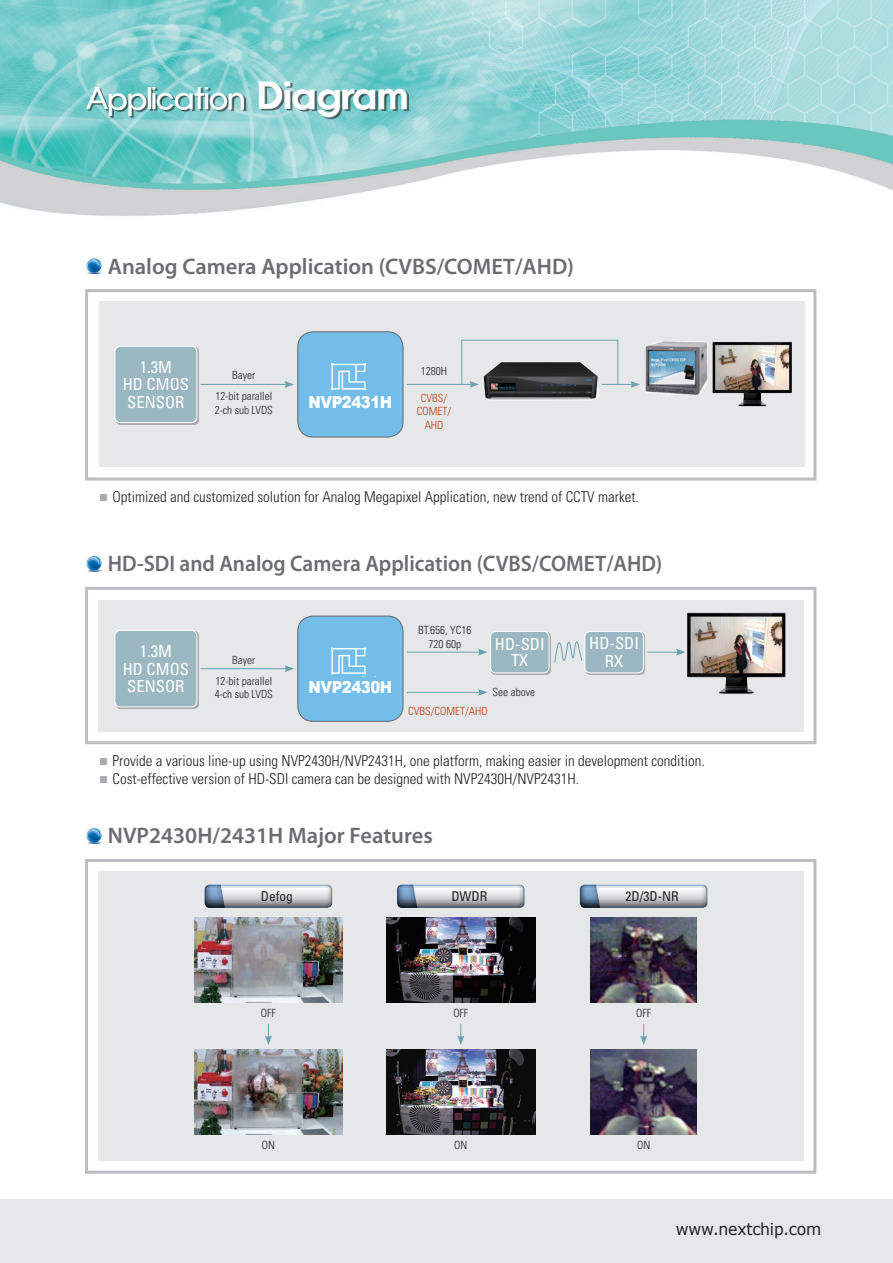
<style>
.page{position:relative;width:893px;height:1263px;background:#fff}
.page>*{position:absolute;margin:0;border:0;box-sizing:border-box;transform-origin:0 0}
.t1{font:30px "YDV Yhead L";color:#fff}
.t2{font:600 22.5px "Myriad Pro";color:#6c6d70}
.t3{font:600 22.5px "Myriad Pro";color:#6c6d70;scale:.95 1}
.t4{font:condensed 16.65px/17.5px "Univers";color:#fff;text-align:center}
.t5{font:16.5px "Verdana";letter-spacing:-.015em;color:#231f20;scale:.95 1}
.t6{font:900 16.5px "Arial";letter-spacing:-.03em;color:#fff;scale:.9 1}
.t7{font:300 condensed 15px "Univers";color:#231f20}
.t8{font:condensed 13.5px "Univers";color:#231f20}
.t9{font:300 condensed 11.25px/21.1px "Univers";color:#231f20;text-align:center}
.t10{font:300 condensed 11.25px/13.5px "Univers";color:#b34013;text-align:center}
.s1{font-family:"YDV Yhead B";font-size:37.5px}
.s2{font-family:"Arial";font-weight:400;font-stretch:normal;color:#a8a9ad}
</style>
<div class="page">
<img style="left:0;top:0;width:893px;height:216px">
<div style="left:88px;top:83px;width:321px;height:36px;background:#231f20;opacity:.6"></div>
<div style="left:0;top:1199px;width:893px;height:64px;background:#e6e7e9"></div>
<svg style="left:86px;top:259px;width:16px;height:15px"></svg>
<svg style="left:86px;top:828px;width:16px;height:16px"></svg>
<div style="left:85px;top:859px;width:731px;height:315px;background:#fff;border:3px solid #bcbdc0"></div>
<div style="left:98px;top:872px;width:706px;height:289px;background:#e6e7e9"></div>
<img style="left:194px;top:917px;width:149px;height:85px">
<img style="left:194px;top:1049px;width:149px;height:85px">
<svg style="left:265px;top:1024px;width:7px;height:21px"></svg>
<div style="left:203px;top:882px;width:129px;height:27px;background:#231f20;opacity:.75"></div>
<div style="left:203px;top:883px;width:23px;height:26px;background:#231f20;opacity:.75"></div>
<img style="left:386px;top:917px;width:149px;height:85px">
<img style="left:386px;top:1049px;width:149px;height:85px">
<svg style="left:457px;top:1024px;width:7px;height:21px"></svg>
<div style="left:396px;top:882px;width:129px;height:27px;background:#231f20;opacity:.75"></div>
<div style="left:396px;top:883px;width:23px;height:26px;background:#231f20;opacity:.75"></div>
<img style="left:590px;top:917px;width:107px;height:85px">
<img style="left:590px;top:1049px;width:107px;height:85px">
<svg style="left:640px;top:1024px;width:7px;height:21px"></svg>
<div style="left:579px;top:882px;width:129px;height:27px;background:#231f20;opacity:.75"></div>
<div style="left:579px;top:883px;width:23px;height:26px;background:#231f20;opacity:.75"></div>
<div style="left:85px;top:289px;width:731px;height:191px;background:#fff;border:3px solid #bcbdc0"></div>
<div style="left:99px;top:301px;width:705px;height:166px;background:#e6e7e9"></div>
<svg style="left:86px;top:556px;width:17px;height:16px"></svg>
<div style="left:85px;top:587px;width:731px;height:157px;background:#fff;border:3px solid #bcbdc0"></div>
<div style="left:98px;top:600px;width:706px;height:131px;background:#e6e7e9"></div>
<hr style="left:407px;top:652px;width:73px;height:1px;background:#6ba0b1">
<svg style="left:478px;top:649px;width:10px;height:6px"></svg>
<hr style="left:407px;top:692px;width:73px;height:1px;background:#6ba0b1">
<svg style="left:478px;top:689px;width:10px;height:7px"></svg>
<hr style="left:647px;top:652px;width:31px;height:1px;background:#6ba0b1">
<svg style="left:676px;top:649px;width:8px;height:6px"></svg>
<hr style="left:200px;top:668px;width:87px;height:1px;background:#6ba0b1">
<svg style="left:285px;top:665px;width:9px;height:7px"></svg>
<div style="left:116px;top:631px;width:83px;height:78px;background:#231f20;opacity:.3"></div>
<div style="left:115px;top:630px;width:82px;height:77px;background:#9ab7c2;border-radius:6px"></div>
<div style="left:114px;top:630px;width:83px;height:77px;border:1px solid #fff;border-radius:6px"></div>
<svg style="left:554px;top:641px;width:29px;height:22px"></svg>
<div style="left:491px;top:632px;width:60px;height:43px;background:#231f20;opacity:.3"></div>
<div style="left:490px;top:631px;width:59px;height:42px;background:#9ab7c2;border-radius:6px"></div>
<div style="left:490px;top:631px;width:59px;height:42px;border:1px solid #fff;border-radius:6px"></div>
<div style="left:586px;top:632px;width:59px;height:43px;background:#231f20;opacity:.3"></div>
<div style="left:585px;top:631px;width:58px;height:42px;background:#9ab7c2;border-radius:6px"></div>
<div style="left:584px;top:631px;width:60px;height:42px;border:1px solid #fff;border-radius:6px"></div>
<img style="left:684px;top:612px;width:102px;height:82px">
<div style="left:298px;top:616px;width:105px;height:105px;background:#73bde9;border-radius:15px"></div>
<div style="left:297px;top:615px;width:107px;height:107px;border:1px solid #6c6d70;border-radius:15px"></div>
<svg style="left:331px;top:647px;width:35px;height:28px"></svg>
<hr style="left:407px;top:384px;width:65px;height:1px;background:#6ba0b1">
<svg style="left:470px;top:381px;width:7px;height:7px"></svg>
<hr style="left:200px;top:384px;width:87px;height:1px;background:#6ba0b1">
<svg style="left:285px;top:381px;width:9px;height:7px"></svg>
<div style="left:116px;top:347px;width:83px;height:77px;background:#231f20;opacity:.3"></div>
<div style="left:115px;top:346px;width:82px;height:77px;background:#9ab7c2;border-radius:6px"></div>
<div style="left:114px;top:346px;width:83px;height:77px;border:1px solid #fff;border-radius:6px"></div>
<img style="left:712px;top:341px;width:80px;height:66px">
<img style="left:483px;top:362px;width:116px;height:38px">
<img style="left:645px;top:341px;width:63px;height:53px">
<div style="left:298px;top:332px;width:105px;height:105px;background:#73bde9;border-radius:15px"></div>
<div style="left:297px;top:331px;width:107px;height:107px;border:1px solid #6c6d70;border-radius:15px"></div>
<svg style="left:331px;top:363px;width:35px;height:27px"></svg>
<hr style="left:602px;top:384px;width:31px;height:1px;background:#6ba0b1">
<svg style="left:630px;top:381px;width:10px;height:7px"></svg>
<div style="left:461px;top:340px;width:157px;height:45px;border:1px solid #6ba0b1"></div>
<h1 class="t1" style="left:85px;top:85px;width:325px">Application <span class="s1">Diagram</span></h1>
<h2 class="t2" style="left:108px;top:252px;width:468px">Analog Camera Application (CVBS/COMET/AHD)</h2>
<p class="t4" style="left:123px;top:358px;width:68px">1.3M<br>HD CMOS<br>SENSOR</p>
<p class="t9" style="left:215px;top:365px;width:58px">Bayer<br>12-bit parallel</p>
<p class="t9" style="left:215px;top:399px;width:60px">2-ch sub LVDS</p>
<p class="t6" style="left:309px;top:391px;width:94px">NVP2431H</p>
<p class="t9" style="left:421px;top:360px;width:28px">1280H</p>
<p class="t10" style="left:417px;top:391px;width:36px">CVBS/<br>COMET/<br>AHD</p>
<p class="t7" style="left:99px;top:488px;width:541px"><span class="s2">■</span> Optimized and customized solution for Analog Megapixel Application, new trend of CCTV market.</p>
<h2 class="t3" style="left:108px;top:549px;width:585px">HD-SDI and Analog Camera Application (CVBS/COMET/AHD)</h2>
<p class="t9" style="left:418px;top:623px;width:55px;line-height:13.5px">BT.656, YC16<br>720 60p</p>
<p class="t4" style="left:123px;top:642px;width:68px">1.3M<br>HD CMOS<br>SENSOR</p>
<p class="t4" style="left:495px;top:635px;width:51px;line-height:16.5px">HD-SDI<br>TX</p>
<p class="t4" style="left:589px;top:634px;width:51px">HD-SDI<br>RX</p>
<p class="t9" style="left:215px;top:649px;width:58px">Bayer<br>12-bit parallel</p>
<p class="t9" style="left:215px;top:684px;width:60px">4-ch sub LVDS</p>
<p class="t6" style="left:309px;top:675px;width:94px">NVP2430H</p>
<p class="t9" style="left:493px;top:682px;width:44px">See above</p>
<p class="t10" style="left:408px;top:704px;width:81px">CVBS/COMET/AHD</p>
<p class="t7" style="left:99px;top:752px;width:607px"><span class="s2">■</span> Provide a various line-up using NVP2430H/NVP2431H, one platform, making easier in development condition.</p>
<p class="t7" style="left:99px;top:770px;width:481px"><span class="s2">■</span> Cost-effective version of HD-SDI camera can be designed with NVP2430H/NVP2431H.</p>
<h2 class="t2" style="left:108px;top:821px;width:327px">NVP2430H/2431H Major Features</h2>
<p class="t8" style="left:261px;top:887px;width:34px">Defog</p>
<p class="t8" style="left:451px;top:887px;width:38px">DWDR</p>
<p class="t8" style="left:626px;top:887px;width:55px">2D/3D-NR</p>
<p class="t9" style="left:261px;top:1003px;width:17px">OFF</p>
<p class="t9" style="left:453px;top:1003px;width:17px">OFF</p>
<p class="t9" style="left:636px;top:1003px;width:17px">OFF</p>
<p class="t9" style="left:262px;top:1134px;width:15px">ON</p>
<p class="t9" style="left:454px;top:1134px;width:15px">ON</p>
<p class="t9" style="left:637px;top:1134px;width:15px">ON</p>
<p class="t5" style="left:676px;top:1217px;width:155px">www.nextchip.com</p>
</div>
